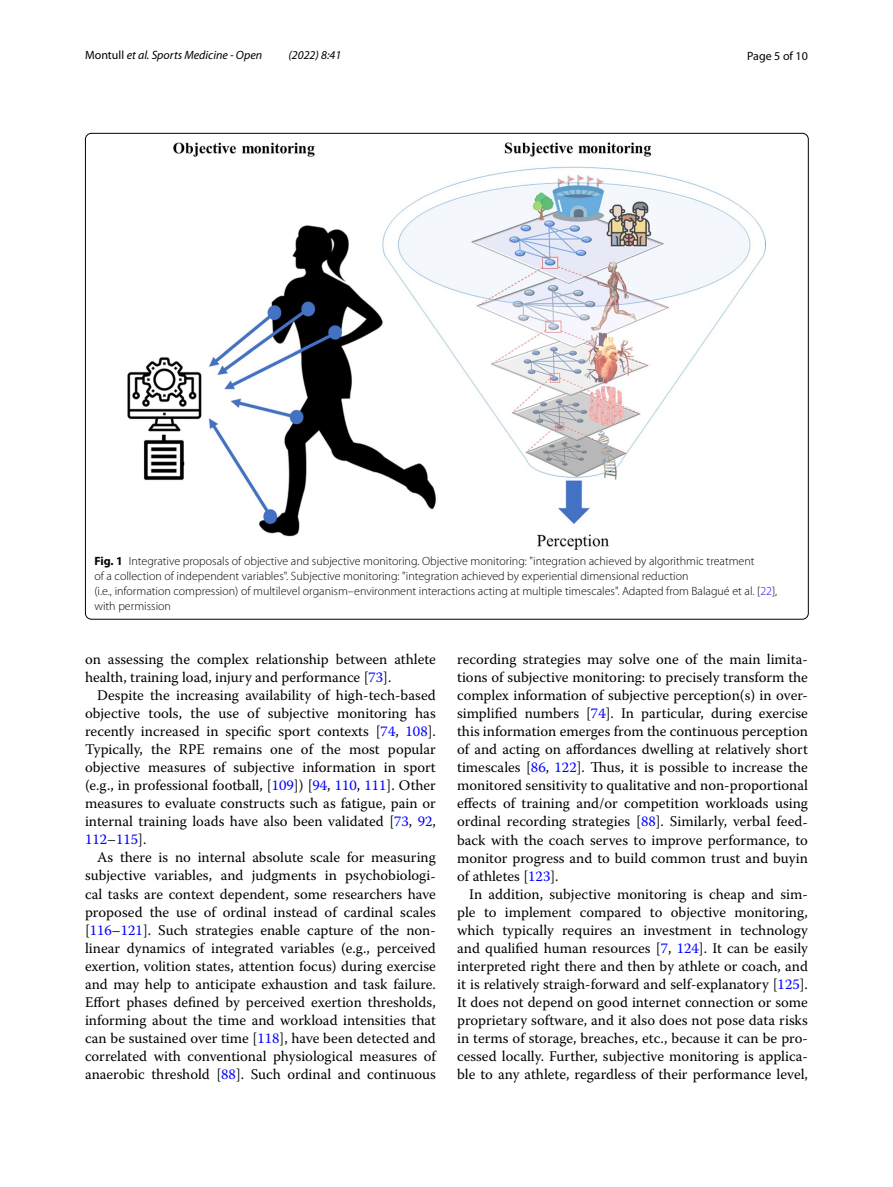
<style>
.page{position:relative;width:893px;height:1187px;background:#fff}
.page>*{position:absolute;margin:0;border:0;box-sizing:border-box;transform-origin:0 0}
.t1{font:14.7px/18px "Warnock Pro";color:#000;text-align:justify}
.t2{font:300 12px/15px "Myriad Pro";color:#000}
.t3{font:italic 12px "Myriad Pro";color:#000}
.t4{font:12px "Myriad Pro";color:#000}
.s1{font-style:normal}
.s2{font-weight:700}
.s3{color:#00f}
</style>
<div class="page">
<img style="left:128px;top:142px;width:638px;height:407px">
<p class="t3" style="left:85px;top:48px;width:179px"><span class="s1">Montull</span> et al. Sports Medicine - Open</p>
<p class="t3" style="left:288px;top:48px;width:54px">(2022) 8:41</p>
<p class="t4" style="left:747px;top:48px;width:62px">Page 5 of 10</p>
<p class="t2" style="left:94px;top:553px;width:684px"><span class="s2">Fig. 1</span> Integrative proposals of objective and subjective monitoring. Objective monitoring: "integration achieved by algorithmic treatment<br>of a collection of independent variables". Subjective monitoring: "integration achieved by experiential dimensional reduction<br>(i.e., information compression) of multilevel organism–environment interactions acting at multiple timescales". Adapted from Balagué et al. [<span class="s3">22</span>], with permission</p>
<p class="t1" style="left:85px;top:650px;width:352px">on assessing the complex relationship between athlete health, training load, injury and performance [<span class="s3">73</span>].</p>
<p class="t1" style="left:85px;top:686px;width:352px;text-indent:12px">Despite the increasing availability of high-tech-based objective tools, the use of subjective monitoring has recently increased in specific sport contexts [<span class="s3">74</span>, <span class="s3">108</span>].<br>Typically, the RPE remains one of the most popular objective measures of subjective information in sport (e.g., in professional football, [<span class="s3">109</span>]) [<span class="s3">94</span>, <span class="s3">110</span>, <span class="s3">111</span>]. Other measures to evaluate constructs such as fatigue, pain or internal training loads have also been validated [<span class="s3">73</span>, <span class="s3">92</span>, <span class="s3">112</span>–<span class="s3">115</span>].</p>
<p class="t1" style="left:85px;top:848px;width:352px;text-indent:12px">As there is no internal absolute scale for measuring subjective variables, and judgments in psychobiologi&shy;cal tasks are context dependent, some researchers have proposed the use of ordinal instead of cardinal scales [<span class="s3">116</span>–<span class="s3">121</span>]. Such strategies enable capture of the non&shy;linear dynamics of integrated variables (e.g., perceived exertion, volition states, attention focus) during exercise and may help to anticipate exhaustion and task failure.<br>Effort phases defined by perceived exertion thresholds, informing about the time and workload intensities that can be sustained over time [<span class="s3">118</span>], have been detected and correlated with conventional physiological measures of anaerobic threshold [<span class="s3">88</span>]. Such ordinal and continuous</p>
<p class="t1" style="left:457px;top:650px;width:352px">recording strategies may solve one of the main limita&shy;tions of subjective monitoring: to precisely transform the complex information of subjective perception(s) in over&shy;simplified numbers [<span class="s3">74</span>]. In particular, during exercise this information emerges from the continuous perception of and acting on affordances dwelling at relatively short timescales [<span class="s3">86</span>, <span class="s3">122</span>]. Thus, it is possible to increase the monitored sensitivity to qualitative and non-proportional effects of training and/or competition workloads using ordinal recording strategies [<span class="s3">88</span>]. Similarly, verbal feed&shy;back with the coach serves to improve performance, to monitor progress and to build common trust and buyin of athletes [<span class="s3">123</span>].</p>
<p class="t1" style="left:457px;top:884px;width:352px;text-indent:12px">In addition, subjective monitoring is cheap and sim&shy;ple to implement compared to objective monitoring, which typically requires an investment in technology and qualified human resources [<span class="s3">7</span>, <span class="s3">124</span>]. It can be easily interpreted right there and then by athlete or coach, and it is relatively straigh-forward and self-explanatory [<span class="s3">125</span>].<br>It does not depend on good internet connection or some proprietary software, and it also does not pose data risks in terms of storage, breaches, etc., because it can be pro&shy;cessed locally. Further, subjective monitoring is applica&shy;ble to any athlete, regardless of their performance level,</p>
</div>
